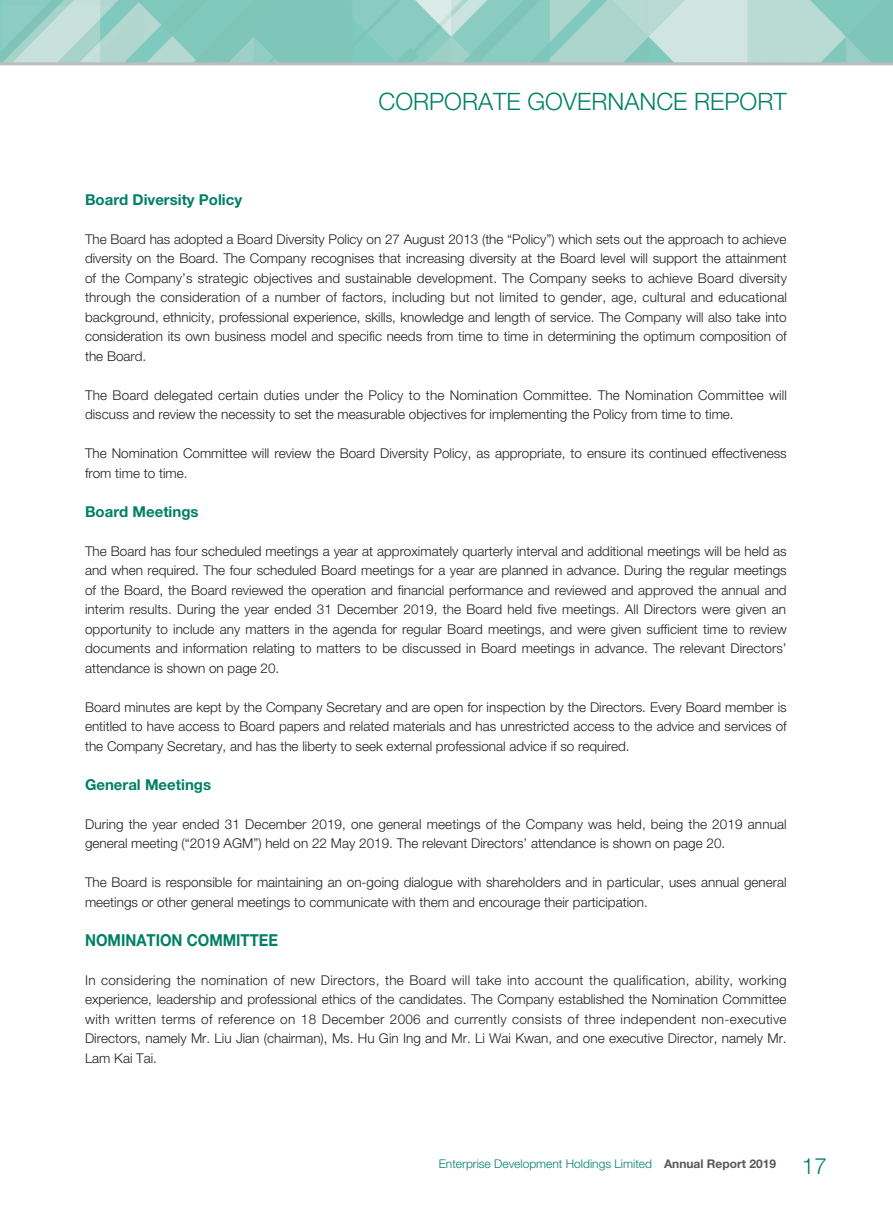
<style>
.page{position:relative;width:893px;height:1212px;background:#fff}
.page>*{position:absolute;margin:0;border:0;box-sizing:border-box;transform-origin:0 0}
.t1{font:300 24px "Helvetica Neue LT Std";color:#008066}
.t2{font:700 16.5px "Helvetica Neue LT Std";color:#008066;scale:.9 1}
.t3{font:700 15px "Helvetica Neue LT Std";color:#008066}
.t4{font:300 13.5px/19.5px "Helvetica Neue LT Std";color:#231f20;text-align:justify}
.t5{font:300 12px "Helvetica Neue LT Std";color:#008066}
.s1{font-weight:700;color:#57585a}
.s2{font-size:22.5px}
</style>
<div class="page">
<img style="left:0;top:0;width:893px;height:62px">
<hr style="left:0;top:62px;width:893px;height:3px;background:#bcbdc0">
<h1 class="t1" style="left:378px;top:87px;width:410px">CORPORATE GOVERNANCE REPORT</h1>
<p class="t3" style="left:85px;top:190px;width:159px">Board Diversity Policy</p>
<p class="t4" style="left:85px;top:229px;width:703px">The Board has adopted a Board Diversity Policy on 27 August 2013 (the “Policy”) which sets out the approach to achieve diversity on the Board. The Company recognises that increasing diversity at the Board level will support the attainment of the Company’s strategic objectives and sustainable development. The Company seeks to achieve Board diversity through the consideration of a number of factors, including but not limited to gender, age, cultural and educational background, ethnicity, professional experience, skills, knowledge and length of service. The Company will also take into consideration its own business model and specific needs from time to time in determining the optimum composition of the Board.</p>
<p class="t4" style="left:85px;top:385px;width:703px">The Board delegated certain duties under the Policy to the Nomination Committee. The Nomination Committee will discuss and review the necessity to set the measurable objectives for implementing the Policy from time to time.</p>
<p class="t4" style="left:85px;top:443px;width:703px">The Nomination Committee will review the Board Diversity Policy, as appropriate, to ensure its continued effectiveness from time to time.</p>
<p class="t3" style="left:85px;top:502px;width:115px">Board Meetings</p>
<p class="t4" style="left:85px;top:541px;width:703px">The Board has four scheduled meetings a year at approximately quarterly interval and additional meetings will be held as and when required. The four scheduled Board meetings for a year are planned in advance. During the regular meetings of the Board, the Board reviewed the operation and financial performance and reviewed and approved the annual and interim results. During the year ended 31 December 2019, the Board held five meetings. All Directors were given an opportunity to include any matters in the agenda for regular Board meetings, and were given sufficient time to review documents and information relating to matters to be discussed in Board meetings in advance. The relevant Directors’ attendance is shown on page 20.</p>
<p class="t4" style="left:85px;top:697px;width:703px">Board minutes are kept by the Company Secretary and are open for inspection by the Directors. Every Board member is entitled to have access to Board papers and related materials and has unrestricted access to the advice and services of the Company Secretary, and has the liberty to seek external professional advice if so required.</p>
<p class="t3" style="left:85px;top:775px;width:128px">General Meetings</p>
<p class="t4" style="left:85px;top:814px;width:703px">During the year ended 31 December 2019, one general meetings of the Company was held, being the 2019 annual general meeting (“2019 AGM”) held on 22 May 2019. The relevant Directors’ attendance is shown on page 20.</p>
<p class="t4" style="left:85px;top:872px;width:703px">The Board is responsible for maintaining an on-going dialogue with shareholders and in particular, uses annual general meetings or other general meetings to communicate with them and encourage their participation.</p>
<p class="t2" style="left:85px;top:930px;width:216px">NOMINATION COMMITTEE</p>
<p class="t4" style="left:85px;top:970px;width:703px">In considering the nomination of new Directors, the Board will take into account the qualification, ability, working experience, leadership and professional ethics of the candidates. The Company established the Nomination Committee with written terms of reference on 18 December 2006 and currently consists of three independent non-executive Directors, namely Mr. Liu Jian (chairman), Ms. Hu Gin Ing and Mr. Li Wai Kwan, and one executive Director, namely Mr.<br>Lam Kai Tai.</p>
<p class="t5" style="left:439px;top:1157px;width:390px">Enterprise Development Holdings Limited <span class="s1">Annual Report 2019</span> <span class="s2">17</span></p>
</div>
